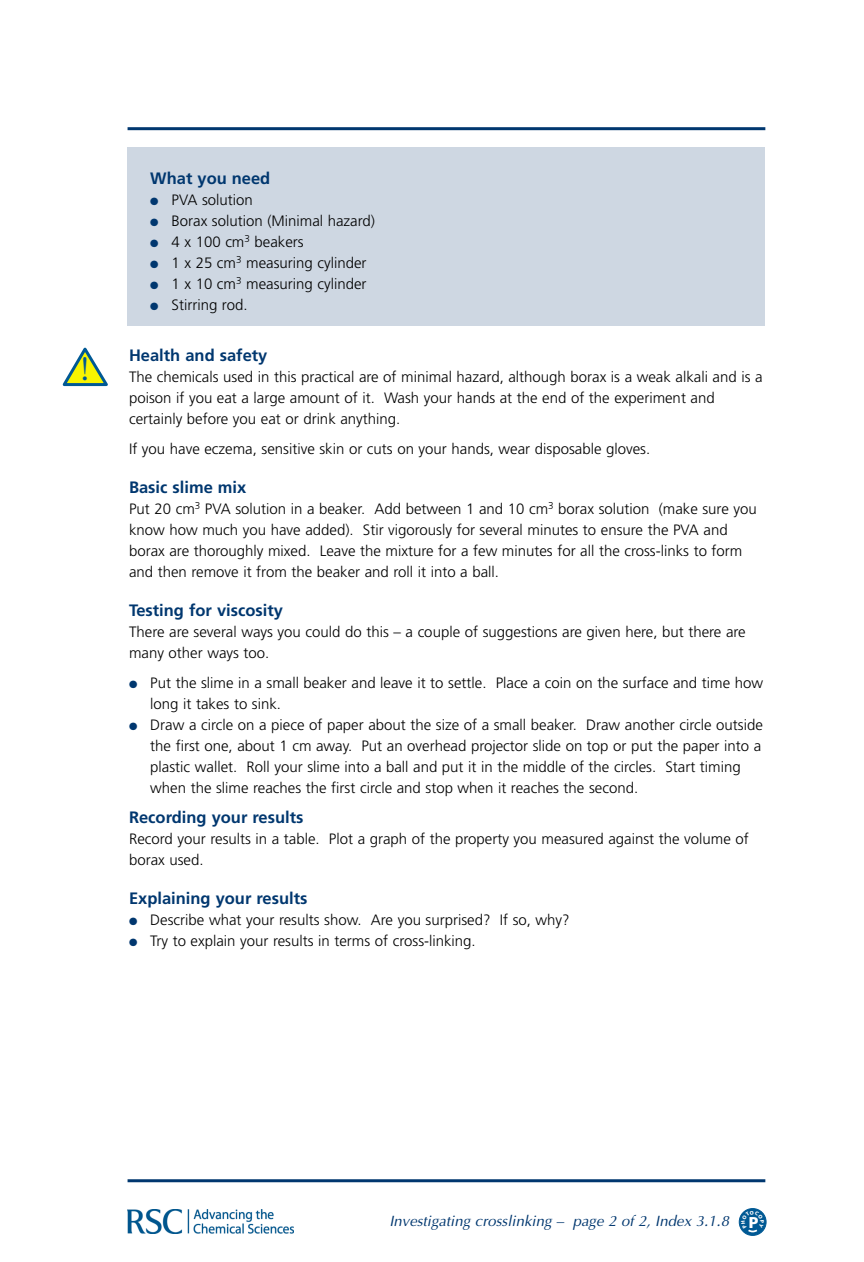
<style>
.page{position:relative;width:864px;height:1262px;background:#fff}
.page>*{position:absolute;margin:0;border:0;box-sizing:border-box;transform-origin:0 0}
.t1{font:33px "Optima";color:#005994}
.t2{font:700 16.5px "Frutiger";color:#00376f}
.t3{font:900 15.6px "Frutiger";color:#fff}
.t4{font:300 15px/21px "Frutiger";color:#000}
.t5{font:italic 15px "Optima";color:#00376f}
.s1{color:#00376f}
</style>
<div class="page">
<div style="left:128px;top:148px;width:637px;height:178px;background:#ced7e2"></div>
<hr style="left:128px;top:1179px;width:637px;height:3px;background:#00376f">
<div style="left:739px;top:1208px;width:28px;height:27px;background:#005994;border:1px solid #005994;border-radius:50%"></div>
<img style="left:128px;top:1209px;width:166px;height:24px">
<hr style="left:128px;top:127px;width:637px;height:3px;background:#00376f">
<svg style="left:63px;top:347px;width:45px;height:40px"></svg>
<svg style="left:741px;top:1210px;width:23px;height:23px"></svg>
<h1 class="t1" style="left:79px;top:355px;width:12px">!</h1>
<p class="t2" style="left:150px;top:171px;width:122px">What you need</p>
<p class="t4" style="left:150px;top:190px;width:104px"><span class="s1">●</span> PVA solution</p>
<p class="t4" style="left:150px;top:211px;width:226px"><span class="s1">●</span> Borax solution (Minimal hazard)</p>
<p class="t4" style="left:150px;top:232px;width:155px"><span class="s1">●</span> 4 x 100 cm<sup>3</sup> beakers</p>
<p class="t4" style="left:150px;top:253px;width:218px"><span class="s1">●</span> 1 x 25 cm<sup>3</sup> measuring cylinder</p>
<p class="t4" style="left:150px;top:274px;width:218px"><span class="s1">●</span> 1 x 10 cm<sup>3</sup> measuring cylinder</p>
<p class="t4" style="left:150px;top:295px;width:99px"><span class="s1">●</span> Stirring rod.</p>
<p class="t2" style="left:129px;top:348px;width:140px">Health and safety</p>
<p class="t4" style="left:129px;top:367px;width:635px">The chemicals used in this practical are of minimal hazard, although borax is a weak alkali and is a poison if you eat a large amount of it. Wash your hands at the end of the experiment and certainly before you eat or drink anything.</p>
<p class="t4" style="left:129px;top:439px;width:523px">If you have eczema, sensitive skin or cuts on your hands, wear disposable gloves.</p>
<p class="t2" style="left:129px;top:480px;width:119px">Basic slime mix</p>
<p class="t4" style="left:129px;top:499px;width:629px">Put 20 cm<sup>3</sup> PVA solution in a beaker. Add between 1 and 10 cm<sup>3</sup> borax solution (make sure you know how much you have added). Stir vigorously for several minutes to ensure the PVA and borax are thoroughly mixed. Leave the mixture for a few minutes for all the cross-links to form and then remove it from the beaker and roll it into a ball.</p>
<p class="t2" style="left:129px;top:603px;width:155px">Testing for viscosity</p>
<p class="t4" style="left:129px;top:622px;width:618px">There are several ways you could do this – a couple of suggestions are given here, but there are many other ways too.</p>
<p class="t4" style="left:150px;top:673px;width:614px;text-indent:-21px"><span class="s1">●</span> Put the slime in a small beaker and leave it to settle. Place a coin on the surface and time how long it takes to sink.</p>
<p class="t4" style="left:150px;top:715px;width:614px;text-indent:-21px"><span class="s1">●</span> Draw a circle on a piece of paper about the size of a small beaker. Draw another circle outside the first one, about 1 cm away. Put an overhead projector slide on top or put the paper into a plastic wallet. Roll your slime into a ball and put it in the middle of the circles. Start timing when the slime reaches the first circle and stop when it reaches the second.</p>
<p class="t2" style="left:129px;top:810px;width:176px">Recording your results</p>
<p class="t4" style="left:129px;top:829px;width:621px">Record your results in a table. Plot a graph of the property you measured against the volume of borax used.</p>
<p class="t2" style="left:129px;top:891px;width:180px">Explaining your results</p>
<p class="t4" style="left:129px;top:910px;width:442px"><span class="s1">●</span> Describe what your results show. Are you surprised? If so, why?</p>
<p class="t4" style="left:129px;top:931px;width:348px"><span class="s1">●</span> Try to explain your results in terms of cross-linking.</p>
<p class="t5" style="left:389px;top:1215px;width:341px">Investigating crosslinking – page 2 of 2, Index 3.1.8</p>
<p class="t3" style="left:749px;top:1216px;width:11px">P</p>
</div>
